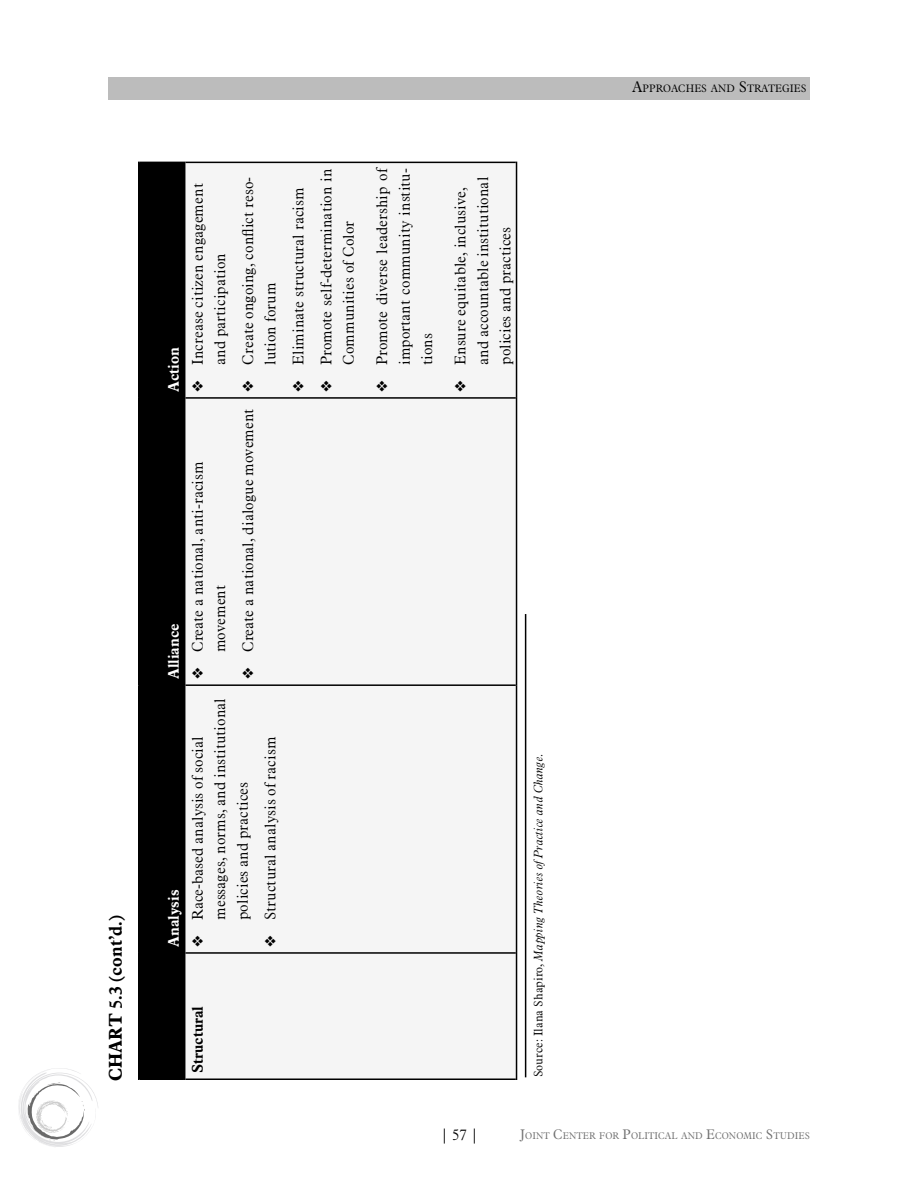
<style>
.page{position:relative;width:918px;height:1188px;background:#fff}
.page>*{position:absolute;margin:0;border:0;box-sizing:border-box;transform-origin:0 0}
.Head_2{font:700 18px "Aldine 721 BT";color:#000}
.bullets{font:300 15px/22.5px "Aldine 721 BT";color:#000}
._1st_Paragraph_-_Subheaders{font:700 15px "Aldine 721 BT";color:#fff}
._1st_Paragraph_-_Subheaders-2{font:700 15px "Aldine 721 BT";color:#000}
.footnotes{font:italic 300 12px "Aldine 721 BT";letter-spacing:.005em;color:#000}
.t1{font:300 10.5px "Aldine 721 BT";color:#000}
.t2{font:300 9.45px "Aldine 721 BT";color:#6f6f6f}
.s1{font-size:15px}
.s2{font-style:normal}
.s3{font-size:13.5px}
</style>
<div class="page">
<div style="left:108px;top:77px;width:702px;height:23px;background:#bcbcbc"></div>
<svg style="left:18px;top:1068px;width:80px;height:79px"></svg>
<div style="left:140px;top:163px;width:44px;height:915px;background:#000"></div>
<div style="left:139px;top:685px;width:46px;height:268px;background:#000"></div>
<div style="left:185px;top:163px;width:331px;height:915px;background:#f5f5f5"></div>
<hr style="left:138px;top:953px;width:2px;height:127px;background:#000">
<hr style="left:140px;top:1078px;width:44px;height:2px;background:#000">
<hr style="left:138px;top:685px;width:2px;height:268px;background:#000">
<hr style="left:140px;top:952px;width:44px;height:2px;background:#000">
<hr style="left:138px;top:398px;width:2px;height:287px;background:#000">
<hr style="left:140px;top:684px;width:44px;height:2px;background:#000">
<hr style="left:138px;top:162px;width:2px;height:236px;background:#000">
<hr style="left:140px;top:397px;width:44px;height:2px;background:#000">
<hr style="left:140px;top:162px;width:44px;height:1px;background:#000">
<hr style="left:184px;top:953px;width:1px;height:127px;background:#000">
<hr style="left:185px;top:1078px;width:331px;height:2px;background:#000">
<hr style="left:185px;top:952px;width:331px;height:2px;background:#000">
<hr style="left:184px;top:398px;width:1px;height:287px;background:#000">
<hr style="left:185px;top:684px;width:331px;height:2px;background:#000">
<hr style="left:184px;top:162px;width:1px;height:236px;background:#000">
<hr style="left:185px;top:397px;width:331px;height:2px;background:#000">
<hr style="left:185px;top:162px;width:331px;height:1px;background:#000">
<hr style="left:516px;top:953px;width:1px;height:127px;background:#000">
<hr style="left:516px;top:685px;width:1px;height:268px;background:#000">
<hr style="left:516px;top:398px;width:1px;height:287px;background:#000">
<hr style="left:516px;top:162px;width:1px;height:236px;background:#000">
<hr style="left:525px;top:614px;width:1px;height:463px;background:#000">
<svg style="left:192px;top:936px;width:11px;height:10px"></svg>
<svg style="left:265px;top:936px;width:11px;height:10px"></svg>
<svg style="left:192px;top:668px;width:11px;height:11px"></svg>
<svg style="left:242px;top:668px;width:11px;height:11px"></svg>
<svg style="left:192px;top:381px;width:11px;height:10px"></svg>
<svg style="left:242px;top:381px;width:11px;height:10px"></svg>
<svg style="left:293px;top:381px;width:39px;height:10px"></svg>
<svg style="left:377px;top:381px;width:10px;height:10px"></svg>
<svg style="left:455px;top:381px;width:11px;height:10px"></svg>
<p class="Head_2" style="left:104px;top:1081px;width:167px;rotate:-90deg">CHART 5.3 (cont’d.)</p>
<p class="t1" style="left:632px;top:82px;width:176px"><span class="s1">A</span>PPROACHES AND <span class="s1">S</span>TRATEGIES</p>
<p class="_1st_Paragraph_-_Subheaders" style="left:164px;top:392px;width:46px;rotate:-90deg">Action</p>
<p class="_1st_Paragraph_-_Subheaders" style="left:164px;top:679px;width:57px;rotate:-90deg">Alliance</p>
<p class="_1st_Paragraph_-_Subheaders" style="left:164px;top:947px;width:59px;rotate:-90deg">Analysis</p>
<p class="bullets" style="left:186px;top:365px;width:183px;rotate:-90deg">Increase citizen engagement and participation</p>
<p class="bullets" style="left:236px;top:365px;width:190px;rotate:-90deg">Create ongoing, conflict reso&shy;lution forum</p>
<p class="bullets" style="left:287px;top:365px;width:179px;rotate:-90deg">Eliminate structural racism</p>
<p class="bullets" style="left:186px;top:652px;width:192px;rotate:-90deg">Create a national, anti-racism movement</p>
<p class="bullets" style="left:236px;top:652px;width:245px;rotate:-90deg">Create a national, dialogue movement</p>
<p class="bullets" style="left:186px;top:920px;width:223px;rotate:-90deg">Race-based analysis of social messages, norms, and institutional policies and practices</p>
<p class="bullets" style="left:259px;top:920px;width:185px;rotate:-90deg">Structural analysis of racism</p>
<p class="bullets" style="left:315px;top:365px;width:198px;rotate:-90deg">Promote self-determination in<br>Communities of Color</p>
<p class="bullets" style="left:371px;top:365px;width:199px;text-align:justify;rotate:-90deg">Promote diverse leadership of important community institu&shy;tions</p>
<p class="bullets" style="left:449px;top:365px;width:189px;rotate:-90deg">Ensure equitable, inclusive, and accountable institutional policies and practices</p>
<p class="_1st_Paragraph_-_Subheaders-2" style="left:188px;top:1073px;width:69px;rotate:-90deg">Structural</p>
<p class="footnotes" style="left:531px;top:1077px;width:325px;rotate:-90deg"><span class="s2">Source: Ilana Shapiro,</span> Mapping Theories ofPractice and Change<span class="s2">.</span></p>
<p class="bullets" style="left:441px;top:1124px;width:39px">| 57 |</p>
<p class="t2" style="left:520px;top:1130px;width:292px"><span class="s3">J</span>OINT <span class="s3">C</span>ENTER FOR <span class="s3">P</span>OLITICAL AND <span class="s3">E</span>CONOMIC <span class="s3">S</span>TUDIES</p>
</div>
